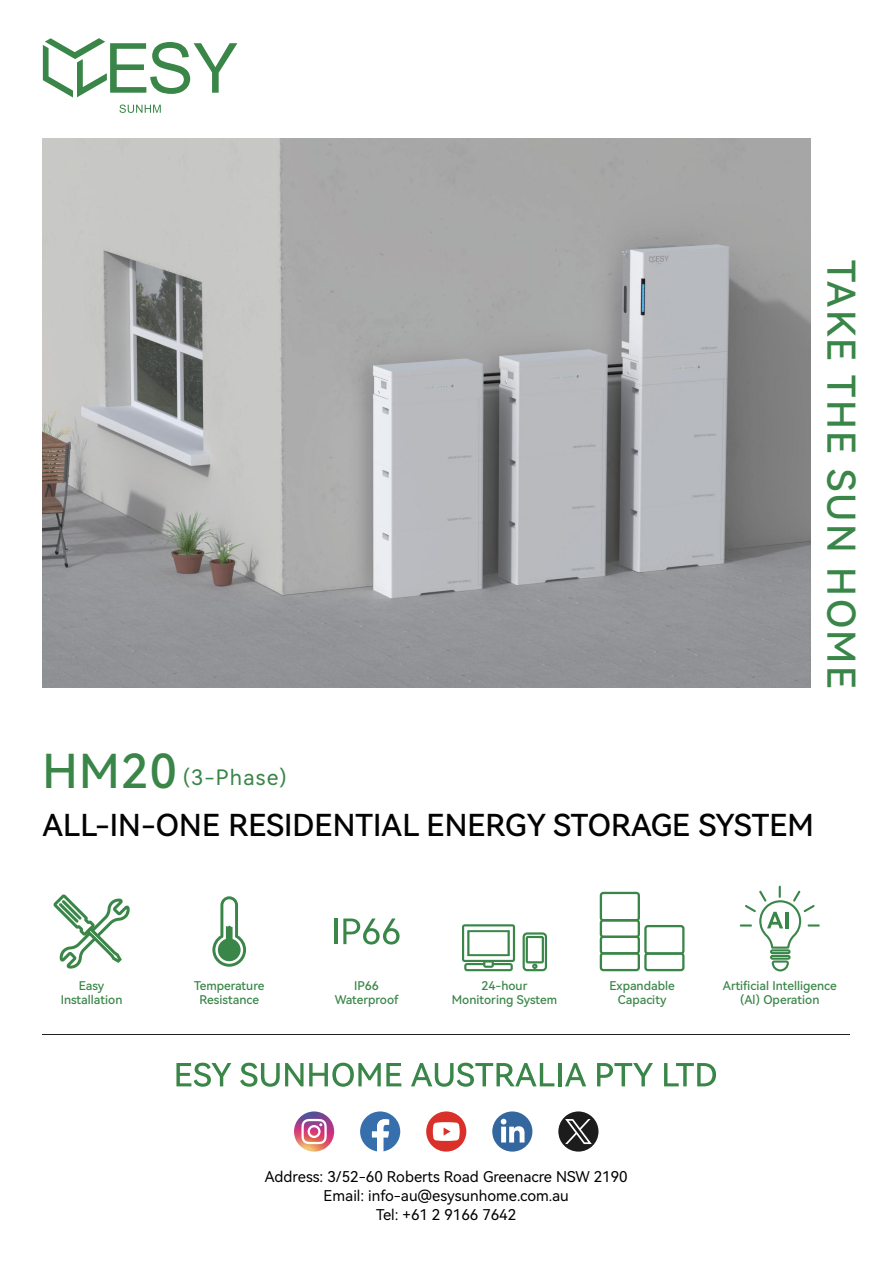
<style>
.page{position:relative;width:893px;height:1263px;background:#fff}
.page>*{position:absolute;margin:0;border:0;box-sizing:border-box;transform-origin:0 0}
.t1{font:38.25px "Harmony OS Sans SC Medium";letter-spacing:.06em;color:#398648}
.t2{font:30.3px "Harmony OS Sans SC Medium";color:#030303}
.t3{font:21.3px "Harmony OS Sans SC";letter-spacing:.055em;color:#398648}
.t4{font:14.85px/19px "Harmony OS Sans SC";color:#000;text-align:center}
.t5{font:12px/14.4px "Harmony OS Sans SC Medium";color:#398648;text-align:center}
.s1{font-family:"Harmony OS Sans SC Medium";font-size:46.8px}
</style>
<div class="page">
<svg style="left:600px;top:892px;width:84px;height:79px"></svg>
<svg style="left:523px;top:932px;width:24px;height:39px"></svg>
<svg style="left:462px;top:924px;width:53px;height:47px"></svg>
<svg style="left:212px;top:896px;width:34px;height:71px"></svg>
<svg style="left:54px;top:894px;width:76px;height:74px"></svg>
<hr style="left:334px;top:918px;width:3px;height:26px;background:#398648">
<svg style="left:343px;top:918px;width:57px;height:26px"></svg>
<svg style="left:740px;top:886px;width:80px;height:85px"></svg>
<svg style="left:43px;top:38px;width:194px;height:60px"></svg>
<svg style="left:119px;top:105px;width:42px;height:8px"></svg>
<img style="left:42px;top:139px;width:768px;height:548px">
<div style="left:426px;top:1111px;width:40px;height:40px;background:#da302a;border-radius:50%"></div>
<svg style="left:433px;top:1122px;width:27px;height:19px"></svg>
<div style="left:492px;top:1111px;width:40px;height:40px;background:#35679f;border-radius:50%"></div>
<svg style="left:501px;top:1119px;width:24px;height:23px"></svg>
<img style="left:294px;top:1111px;width:40px;height:40px;border-radius:20px">
<svg style="left:301px;top:1119px;width:26px;height:25px"></svg>
<svg style="left:558px;top:1111px;width:40px;height:40px"></svg>
<svg style="left:360px;top:1111px;width:40px;height:40px"></svg>
<svg style="left:565px;top:1119px;width:27px;height:25px"></svg>
<hr style="left:43px;top:1034px;width:807px;height:1px;background:#231f20">
<svg style="left:176px;top:1063px;width:55px;height:24px"></svg>
<svg style="left:240px;top:1063px;width:161px;height:24px"></svg>
<svg style="left:411px;top:1063px;width:143px;height:24px"></svg>
<hr style="left:558px;top:1063px;width:4px;height:23px;background:#398648">
<svg style="left:565px;top:1063px;width:21px;height:23px"></svg>
<svg style="left:597px;top:1063px;width:56px;height:23px"></svg>
<svg style="left:664px;top:1063px;width:52px;height:23px"></svg>
<h1 class="t1" style="left:868px;top:260px;width:430px;rotate:90deg">TAKE THE SUN HOME</h1>
<h3 class="t3" style="left:42px;top:763px;width:246px"><span class="s1">HM20</span> (3-Phase)</h3>
<h2 class="t2" style="left:42px;top:804px;width:773px">ALL-IN-ONE RESIDENTIAL ENERGY STORAGE SYSTEM</h2>
<p class="t5" style="left:61px;top:978px;width:63px">Easy<br>Installation</p>
<p class="t5" style="left:194px;top:978px;width:72px">Temperature<br>Resistance</p>
<p class="t5" style="left:335px;top:978px;width:65px">IP66<br>Waterproof</p>
<p class="t5" style="left:452px;top:978px;width:107px">24-hour<br>Monitoring System</p>
<p class="t5" style="left:609px;top:978px;width:67px">Expandable<br>Capacity</p>
<p class="t5" style="left:723px;top:978px;width:115px">Artificial Intelligence (Al) Operation</p>
<p class="t4" style="left:265px;top:1166px;width:364px">Address: 3/52-60 Roberts Road Greenacre NSW 2190<br>Email: info-au@esysunhome.com.au<br>Tel: +61 2 9166 7642</p>
</div>
